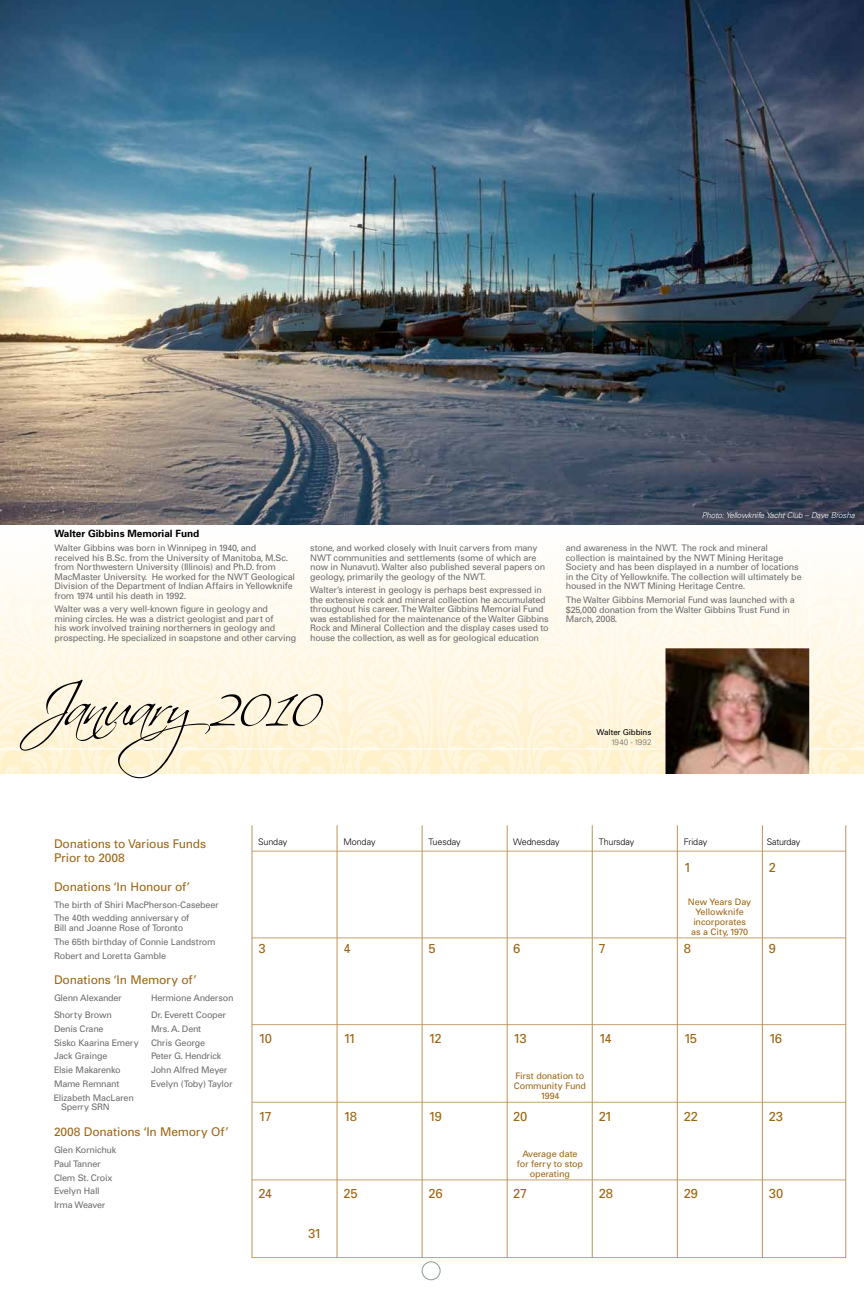
<style>
.page{position:relative;width:864px;height:1296px;background:#fff}
.page>*{position:absolute;margin:0;border:0;box-sizing:border-box;transform-origin:0 0}
.t1{font:60px "Scriptina";letter-spacing:-.065em;color:#000}
.t2{font:13px "Univers";letter-spacing:-.075em;color:#9e6614}
.t3{font:12px "Univers";letter-spacing:-.02em;color:#9e6614}
.t4{font:700 10px "Univers";color:#000}
.t5{font:9px/9.5px "Univers";letter-spacing:-.025em;color:#6d6e71}
.t6{font:9px/10px "Univers";letter-spacing:-.015em;color:#9e6614;text-align:center}
.t7{font:300 9px "Univers";letter-spacing:-.02em;color:#000}
.t8{font:italic 300 8px "Univers";letter-spacing:-.02em;color:#fff}
.t9{font:8px/9.6px "Univers";letter-spacing:-.015em;color:#000;text-align:right}
.s1{font-weight:300;color:#6d6e71}
</style>
<div class="page">
<svg style="left:0;top:524px;width:864px;height:250px"></svg>
<hr style="left:0;top:748px;width:864px;height:1px;background:#fff">
<img style="left:666px;top:648px;width:144px;height:126px">
<hr style="left:252px;top:851px;width:594px;height:1px;background:#c5a372">
<hr style="left:252px;top:937px;width:594px;height:1px;background:#c5a372">
<hr style="left:252px;top:1024px;width:594px;height:1px;background:#c5a372">
<hr style="left:252px;top:1102px;width:594px;height:1px;background:#c5a372">
<hr style="left:252px;top:1179px;width:594px;height:1px;background:#c5a372">
<hr style="left:252px;top:1257px;width:594px;height:1px;background:#c5a372">
<hr style="left:252px;top:825px;width:1px;height:433px;background:#bb945b">
<hr style="left:337px;top:825px;width:1px;height:433px;background:#bb945b">
<hr style="left:422px;top:825px;width:1px;height:433px;background:#bb945b">
<hr style="left:507px;top:825px;width:1px;height:433px;background:#bb945b">
<hr style="left:592px;top:825px;width:1px;height:433px;background:#bb945b">
<hr style="left:677px;top:825px;width:1px;height:433px;background:#bb945b">
<hr style="left:762px;top:825px;width:1px;height:433px;background:#bb945b">
<hr style="left:846px;top:825px;width:1px;height:433px;background:#bb945b">
<hr style="left:810px;top:523px;width:1px;height:251px;background:#fff">
<div style="left:422px;top:1261px;width:19px;height:19px;border:1px solid #8b9b92;border-radius:50%"></div>
<img style="left:0;top:0;width:864px;height:524px">
<p class="t4" style="left:55px;top:527px;width:146px">Walter Gibbins Memorial Fund</p>
<p class="t5" style="left:55px;top:543px;width:242px">Walter Gibbins was born in Winnipeg in 1940, and<br>received his B.Sc. from the University of Manitoba, M.Sc. from Northwestern University (Illinois) and Ph.D. from MacMaster University. He worked for the NWT Geological Division of the Department of Indian Affairs in Yellowknife from 1974 until his death in 1992.</p>
<p class="t5" style="left:55px;top:604px;width:243px">Walter was a very well-known figure in geology and mining circles. He was a district geologist and part of<br>his work involved training northerners in geology and prospecting. He specialized in soapstone and other carving</p>
<p class="t5" style="left:310px;top:543px;width:237px">stone, and worked closely with Inuit carvers from many NWT communities and settlements (some of which are now in Nunavut). Walter also published several papers on geology, primarily the geology of the NWT.</p>
<p class="t5" style="left:310px;top:585px;width:240px">Walter’s interest in geology is perhaps best expressed in the extensive rock and mineral collection he accumulated throughout his career. The Walter Gibbins Memorial Fund was established for the maintenance of the Walter Gibbins Rock and Mineral Collection and the display cases used to house the collection, as well as for geological education</p>
<p class="t1" style="left:29px;top:670px;width:296px">January2010</p>
<p class="t8" style="left:702px;top:510px;width:155px">Photo: Yellowknife Yacht Club – Dave Brosha</p>
<p class="t5" style="left:566px;top:543px;width:237px">and awareness in the NWT. The rock and mineral collection is maintained by the NWT Mining Heritage Society and has been displayed in a number of locations in the City of Yellowknife. The collection will ultimately be housed in the NWT Mining Heritage Centre.</p>
<p class="t5" style="left:566px;top:595px;width:231px">The Walter Gibbins Memorial Fund was launched with a $25,000 donation from the Walter Gibbins Trust Fund in<br>March, 2008.</p>
<p class="t9" style="left:597px;top:728px;width:56px">Walter Gibbins<br><span class="s1">1940 - 1992</span></p>
<p class="t3" style="left:54px;top:836px;width:154px">Donations to Various Funds</p>
<p class="t7" style="left:344px;top:837px;width:34px">Monday</p>
<p class="t7" style="left:429px;top:837px;width:33px">Tuesday</p>
<p class="t7" style="left:513px;top:837px;width:48px">Wednesday</p>
<p class="t7" style="left:599px;top:837px;width:37px">Thursday</p>
<p class="t7" style="left:684px;top:837px;width:25px">Friday</p>
<p class="t7" style="left:767px;top:837px;width:35px">Saturday</p>
<p class="t3" style="left:54px;top:850px;width:72px">Prior to 2008</p>
<p class="t3" style="left:54px;top:879px;width:138px">Donations ‘In Honour of’</p>
<p class="t5" style="left:54px;top:897px;width:166px;line-height:13.8px">The birth of Shiri MacPherson-Casebeer<br>The 40th wedding anniversary of</p>
<p class="t5" style="left:54px;top:921px;width:163px;line-height:13.8px">Bill and Joanne Rose of Toronto<br>The 65th birthday of Connie Landstrom<br>Robert and Loretta Gamble</p>
<p class="t3" style="left:54px;top:973px;width:144px">Donations ‘In Memory of’</p>
<p class="t5" style="left:54px;top:993px;width:69px">Glenn Alexander</p>
<p class="t5" style="left:151px;top:993px;width:84px">Hermione Anderson</p>
<p class="t5" style="left:54px;top:1010px;width:59px">Shorty Brown</p>
<p class="t5" style="left:151px;top:1010px;width:76px">Dr. Everett Cooper</p>
<p class="t5" style="left:54px;top:1024px;width:51px">Denis Crane</p>
<p class="t5" style="left:151px;top:1024px;width:52px">Mrs. A. Dent</p>
<p class="t5" style="left:54px;top:1037px;width:86px">Sisko Kaarina Emery</p>
<p class="t5" style="left:151px;top:1037px;width:56px">Chris George</p>
<p class="t5" style="left:54px;top:1051px;width:55px">Jack Grainge</p>
<p class="t5" style="left:151px;top:1051px;width:72px">Peter G. Hendrick</p>
<p class="t5" style="left:54px;top:1065px;width:68px">Elsie Makarenko</p>
<p class="t5" style="left:151px;top:1065px;width:78px">John Alfred Meyer</p>
<p class="t5" style="left:54px;top:1079px;width:67px">Mame Remnant</p>
<p class="t5" style="left:151px;top:1079px;width:83px">Evelyn (Toby) Taylor</p>
<p class="t5" style="left:61px;top:1093px;width:74px;text-indent:-7px">Elizabeth MacLaren<br>Sperry SRN</p>
<p class="t3" style="left:54px;top:1124px;width:176px">2008 Donations ‘In Memory Of’</p>
<p class="t5" style="left:54px;top:1143px;width:64px;line-height:13.8px">Glen Kornichuk<br>Paul Tanner<br>Clem St. Croix<br>Evelyn Hall<br>Irma Weaver</p>
<p class="t7" style="left:258px;top:837px;width:30px">Sunday</p>
<p class="t2" style="left:769px;top:859px;width:9px">2</p>
<p class="t2" style="left:684px;top:859px;width:9px">1</p>
<p class="t6" style="left:688px;top:897px;width:65px">New Years Day<br>Yellowknife incorporates as a City, 1970</p>
<p class="t2" style="left:769px;top:940px;width:9px">9</p>
<p class="t2" style="left:684px;top:940px;width:9px">8</p>
<p class="t2" style="left:513px;top:941px;width:9px">6</p>
<p class="t2" style="left:258px;top:941px;width:9px">3</p>
<p class="t2" style="left:599px;top:941px;width:9px">7</p>
<p class="t2" style="left:429px;top:941px;width:9px">5</p>
<p class="t2" style="left:344px;top:941px;width:9px">4</p>
<p class="t2" style="left:769px;top:1030px;width:15px">16</p>
<p class="t2" style="left:513px;top:1030px;width:15px">13</p>
<p class="t2" style="left:429px;top:1030px;width:15px">12</p>
<p class="t2" style="left:258px;top:1030px;width:15px">10</p>
<p class="t2" style="left:684px;top:1030px;width:15px">15</p>
<p class="t2" style="left:599px;top:1030px;width:15px">14</p>
<p class="t2" style="left:344px;top:1030px;width:14px">11</p>
<p class="t6" style="left:514px;top:1071px;width:74px">First donation to<br>Community Fund<br>1994</p>
<p class="t2" style="left:769px;top:1109px;width:16px">23</p>
<p class="t2" style="left:684px;top:1109px;width:16px">22</p>
<p class="t2" style="left:599px;top:1109px;width:15px">21</p>
<p class="t2" style="left:513px;top:1109px;width:16px">20</p>
<p class="t2" style="left:429px;top:1109px;width:15px">19</p>
<p class="t2" style="left:344px;top:1109px;width:15px">18</p>
<p class="t2" style="left:258px;top:1109px;width:15px">17</p>
<p class="t6" style="left:517px;top:1149px;width:68px">Average date for ferry to stop operating</p>
<p class="t2" style="left:769px;top:1185px;width:16px">30</p>
<p class="t2" style="left:684px;top:1185px;width:16px">29</p>
<p class="t2" style="left:599px;top:1185px;width:16px">28</p>
<p class="t2" style="left:513px;top:1185px;width:16px">27</p>
<p class="t2" style="left:429px;top:1185px;width:16px">26</p>
<p class="t2" style="left:344px;top:1185px;width:16px">25</p>
<p class="t2" style="left:258px;top:1185px;width:15px">24</p>
<p class="t2" style="left:308px;top:1226px;width:15px">31</p>
</div>
